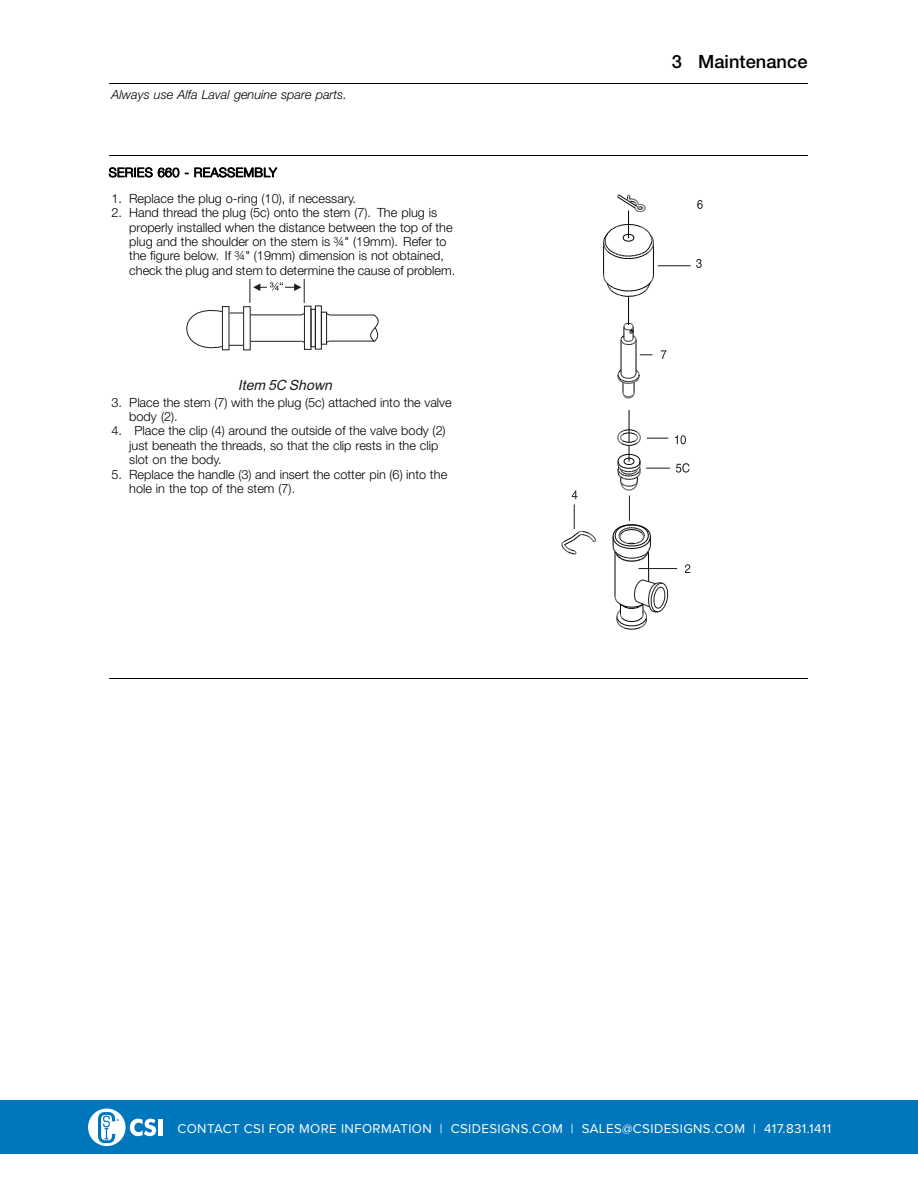
<style>
.page{position:relative;width:918px;height:1188px;background:#fff}
.page>*{position:absolute;margin:0;border:0;box-sizing:border-box;transform-origin:0 0}
.t1{font:500 18.3px "Helvetica Neue";color:#000}
.t2{font:italic 14.1px "Arial";color:#211d1e}
.t3{font:13.2px "Proxima Nova";letter-spacing:.03em;color:#fff}
.t4{font:300 12.75px/14.4px "Helvetica Neue";color:#000}
.t5{font:italic 300 12.75px "Helvetica Neue";color:#000}
.t6{font:300 12.75px "Helvetica Neue";letter-spacing:.025em;color:#000}
</style>
<div class="page">
<hr style="left:109px;top:83px;width:698px;height:1px;background:#000">
<hr style="left:109px;top:155px;width:698px;height:1px;background:#000">
<div style="left:315px;top:306px;width:7px;height:44px;border:1px solid #211d1e"></div>
<div style="left:311px;top:309px;width:5px;height:38px;border:1px solid #211d1e"></div>
<div style="left:304px;top:306px;width:7px;height:44px;border:1px solid #211d1e"></div>
<svg style="left:325px;top:312px;width:54px;height:31px"></svg>
<svg style="left:300px;top:312px;width:5px;height:4px"></svg>
<svg style="left:300px;top:340px;width:5px;height:3px"></svg>
<hr style="left:250px;top:315px;width:51px;height:1px;background:#211d1e">
<hr style="left:250px;top:341px;width:51px;height:1px;background:#211d1e">
<div style="left:243px;top:306px;width:8px;height:44px;border:1px solid #211d1e"></div>
<hr style="left:260px;top:287px;width:35px;height:1px;background:#211d1e">
<svg style="left:250px;top:279px;width:10px;height:24px"></svg>
<svg style="left:294px;top:279px;width:11px;height:24px"></svg>
<div style="left:267px;top:280px;width:18px;height:16px;background:#fff"></div>
<svg style="left:270px;top:282px;width:13px;height:9px"></svg>
<svg style="left:186px;top:306px;width:37px;height:45px"></svg>
<svg style="left:229px;top:313px;width:15px;height:1px"></svg>
<svg style="left:229px;top:345px;width:14px;height:1px"></svg>
<hr style="left:629px;top:410px;width:1px;height:32px;background:#040503">
<hr style="left:636px;top:340px;width:1px;height:34px;background:#040503">
<hr style="left:621px;top:340px;width:1px;height:34px;background:#040503">
<hr style="left:603px;top:243px;width:1px;height:32px;background:#040503">
<hr style="left:653px;top:243px;width:1px;height:32px;background:#040503">
<svg style="left:603px;top:195px;width:51px;height:66px"></svg>
<svg style="left:603px;top:274px;width:51px;height:71px"></svg>
<svg style="left:618px;top:370px;width:22px;height:29px"></svg>
<svg style="left:697px;top:200px;width:6px;height:9px"></svg>
<hr style="left:658px;top:266px;width:33px;height:1px;background:#211d1e">
<svg style="left:696px;top:259px;width:6px;height:9px"></svg>
<svg style="left:640px;top:355px;width:12px;height:1px"></svg>
<svg style="left:661px;top:350px;width:5px;height:9px"></svg>
<svg style="left:562px;top:490px;width:34px;height:65px"></svg>
<svg style="left:613px;top:429px;width:77px;height:201px"></svg>
<hr style="left:109px;top:678px;width:698px;height:1px;background:#000">
<div style="left:0;top:1100px;width:918px;height:54px;background:#0077bd"></div>
<svg style="left:88px;top:1109px;width:68px;height:37px"></svg>
<hr style="left:158px;top:1119px;width:4px;height:17px;background:#fff">
<p class="t5" style="left:111px;top:87px;width:237px">Always use Alfa Laval genuine spare parts.</p>
<p class="t6" style="left:109px;top:165px;width:170px">SERIES 660 - REASSEMBLY</p>
<p class="t4" style="left:111px;top:191px;width:246px">1. Replace the plug o-ring (10), if necessary.</p>
<p class="t4" style="left:129px;top:205px;width:328px;text-indent:-18px">2. Hand thread the plug (5c) onto the stem (7). The plug is properly installed when the distance between the top of the plug and the shoulder on the stem is ¾" (19mm). Refer to the figure below. If ¾" (19mm) dimension is not obtained, check the plug and stem to determine the cause of problem.</p>
<p class="t2" style="left:238px;top:375px;width:100px">Item 5C Shown</p>
<p class="t4" style="left:129px;top:395px;width:324px;text-indent:-18px">3. Place the stem (7) with the plug (5c) attached into the valve body (2).</p>
<p class="t4" style="left:129px;top:423px;width:318px;text-indent:-18px">4. Place the clip (4) around the outside of the valve body (2) just beneath the threads, so that the clip rests in the clip slot on the body.</p>
<p class="t4" style="left:129px;top:467px;width:320px;text-indent:-18px">5. Replace the handle (3) and insert the cotter pin (6) into the hole in the top of the stem (7).</p>
<p class="t1" style="left:672px;top:50px;width:137px">3 Maintenance</p>
<p class="t3" style="left:177px;top:1119px;width:655px">CONTACT CSI FOR MORE INFORMATION | CSIDESIGNS.COM | SALES@CSIDESIGNS.COM | 417.831.1411</p>
</div>
